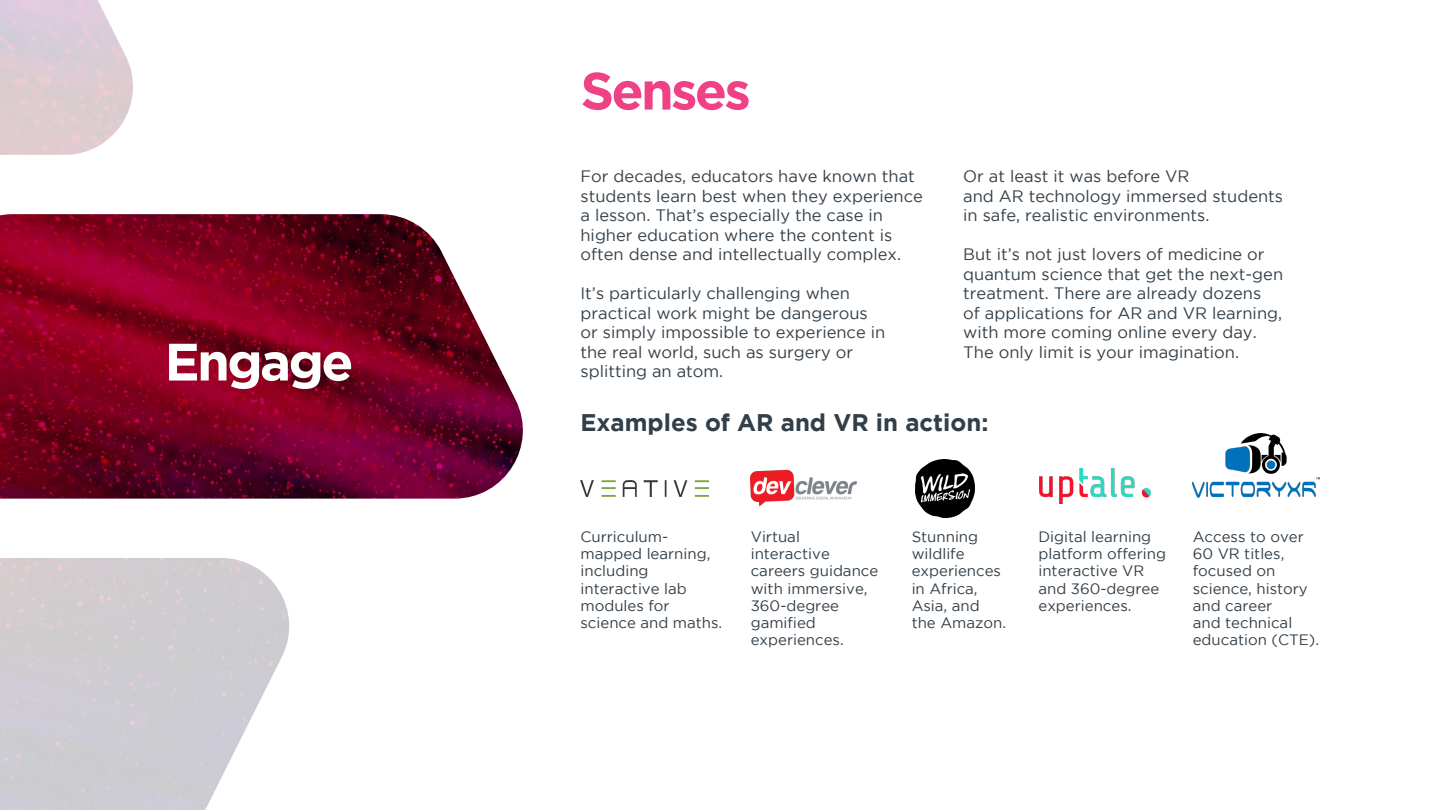
<style>
.page{position:relative;width:1440px;height:810px;background:#fff}
.page>*{position:absolute;margin:0;border:0;box-sizing:border-box;transform-origin:0 0}
.t1{font:700 52.5px "Gotham";letter-spacing:-.05em;color:#fff}
.t2{font:700 52.5px "Gotham";letter-spacing:-.05em;color:#f04187}
.t3{font:700 24px "Gotham";color:#333f48}
.t4{font:16.5px/19.5px "Gotham";color:#333f48}
.t5{font:15px/17.2px "Gotham";color:#333f48}
</style>
<div class="page">
<svg style="left:0;top:214px;width:1320px;height:290px"></svg>
<svg style="left:0;top:0;width:133px;height:155px;background:#e0d1d8"></svg>
<svg style="left:0;top:558px;width:290px;height:252px;background:#d4d1d6"></svg>
<img style="left:580px;top:481px;width:129px;height:15px">
<img style="left:751px;top:468px;width:106px;height:39px">
<img style="left:915px;top:459px;width:60px;height:59px">
<img style="left:1039px;top:468px;width:111px;height:35px">
<img style="left:1193px;top:433px;width:126px;height:69px">
<h1 class="t1" style="left:165px;top:332px;width:190px">Engage</h1>
<h1 class="t2" style="left:581px;top:61px;width:172px">Senses</h1>
<p class="t4" style="left:580px;top:166px;width:344px">For decades, educators have known that students learn best when they experience a lesson. That’s especially the case in higher education where the content is often dense and intellectually complex.</p>
<p class="t4" style="left:580px;top:283px;width:306px">It’s particularly challenging when practical work might be dangerous or simply impossible to experience in the real world, such as surgery or splitting an atom.</p>
<p class="t4" style="left:963px;top:166px;width:321px">Or at least it was before VR<br>and AR technology immersed students in safe, realistic environments.</p>
<p class="t4" style="left:963px;top:244px;width:321px">But it’s not just lovers of medicine or quantum science that get the next-gen treatment. There are already dozens<br>of applications for AR and VR learning, with more coming online every day.<br>The only limit is your imagination.</p>
<h2 class="t3" style="left:580px;top:409px;width:409px">Examples of AR and VR in action:</h2>
<p class="t5" style="left:580px;top:528px;width:143px">Curriculum&shy;mapped learning, including interactive lab modules for science and maths.</p>
<p class="t5" style="left:751px;top:528px;width:129px">Virtual interactive careers guidance with immersive,<br>360-degree gamified experiences.</p>
<p class="t5" style="left:912px;top:528px;width:96px">Stunning wildlife experiences in Africa,<br>Asia, and the Amazon.</p>
<p class="t5" style="left:1038px;top:528px;width:129px">Digital learning platform offering interactive VR and 360-degree experiences.</p>
<p class="t5" style="left:1193px;top:528px;width:128px">Access to over<br>60 VR titles, focused on science, history and career<br>and technical education (CTE).</p>
</div>
